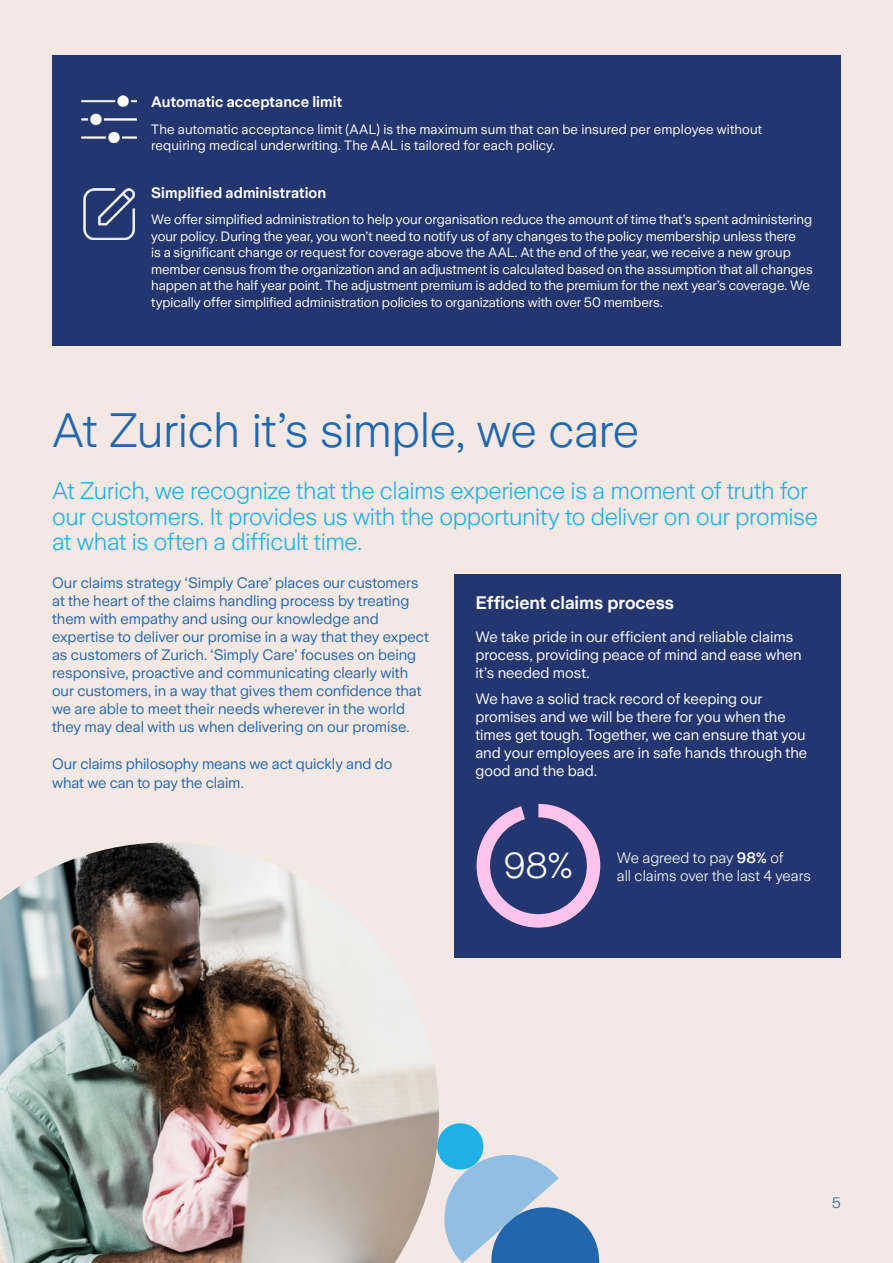
<style>
.page{position:relative;width:893px;height:1263px;background:#f3e8e3}
.page>*{position:absolute;margin:0;border:0;box-sizing:border-box;transform-origin:0 0}
.t1{font:300 48px "Zurich Sans";letter-spacing:-.015em;color:#2167ae}
.t2{font:300 35.85px "Zurich Sans";color:#fff}
.t3{font:300 24px/25.5px "Zurich Sans";letter-spacing:-.015em;color:#1fb1e6}
.t4{font:600 18px "Zurich Sans";color:#fff}
.t5{font:15px/18px "Zurich Sans";color:#2167ae}
.t6{font:15px/18px "Zurich Sans";color:#fff}
.t7{font:600 15px "Zurich Sans";letter-spacing:.005em;color:#fff}
.t8{font:300 15px/18px "Zurich Sans";color:#fff}
.t9{font:300 15px "Zurich Sans";color:#2167ae}
.t10{font:13.5px/16.5px "Zurich Sans";letter-spacing:-.005em;color:#fff}
.s1{font-weight:500}
</style>
<div class="page">
<div style="left:454px;top:575px;width:387px;height:383px;background:#23366f"></div>
<div style="left:52px;top:55px;width:789px;height:290px;background:#23366f"></div>
<svg style="left:477px;top:804px;width:123px;height:124px"></svg>
<img style="left:82px;top:96px;width:55px;height:46px">
<img style="left:0;top:842px;width:439px;height:421px">
<div style="left:437px;top:1123px;width:46px;height:46px;background:#1fb1e6;border-radius:50%"></div>
<svg style="left:444px;top:1153px;width:156px;height:110px"></svg>
<img style="left:84px;top:188px;width:51px;height:51px">
<p class="t7" style="left:151px;top:94px;width:192px">Automatic acceptance limit</p>
<p class="t10" style="left:151px;top:121px;width:613px">The automatic acceptance limit (AAL) is the maximum sum that can be insured per employee without requiring medical underwriting. The AAL is tailored for each policy.</p>
<p class="t7" style="left:151px;top:184px;width:177px">Simplified administration</p>
<p class="t10" style="left:151px;top:211px;width:663px">We offer simplified administration to help your organisation reduce the amount of time that’s spent administering your policy. During the year, you won’t need to notify us of any changes to the policy membership unless there<br>is a significant change or request for coverage above the AAL. At the end of the year, we receive a new group member census from the organization and an adjustment is calculated based on the assumption that all changes happen at the half year point. The adjustment premium is added to the premium for the next year’s coverage. We typically offer simplified administration policies to organizations with over 50 members.</p>
<h1 class="t1" style="left:52px;top:405px;width:589px">At Zurich it’s simple, we care</h1>
<h3 class="t3" style="left:52px;top:479px;width:767px">At Zurich, we recognize that the claims experience is a moment of truth for our customers. It provides us with the opportunity to deliver on our promise at what is often a difficult time.</h3>
<p class="t5" style="left:52px;top:574px;width:378px">Our claims strategy ‘Simply Care’ places our customers at the heart of the claims handling process by treating them with empathy and using our knowledge and expertise to deliver our promise in a way that they expect as customers of Zurich. ‘Simply Care’ focuses on being responsive, proactive and communicating clearly with our customers, in a way that gives them confidence that we are able to meet their needs wherever in the world they may deal with us when delivering on our promise.</p>
<p class="t5" style="left:52px;top:754px;width:342px;line-height:19.5px">Our claims philosophy means we act quickly and do what we can to pay the claim.</p>
<h3 class="t4" style="left:475px;top:593px;width:200px">Efficient claims process</h3>
<p class="t6" style="left:475px;top:628px;width:328px">We take pride in our efficient and reliable claims process, providing peace of mind and ease when it’s needed most.</p>
<p class="t6" style="left:475px;top:690px;width:333px">We have a solid track record of keeping our promises and we will be there for you when the times get tough. Together, we can ensure that you and your employees are in safe hands through the good and the bad.</p>
<h2 class="t2" style="left:503px;top:846px;width:71px">98%</h2>
<p class="t8" style="left:617px;top:849px;width:196px">We agreed to pay <span class="s1">98%</span> of<br>all claims over the last 4 years</p>
<p class="t9" style="left:832px;top:1194px;width:11px">5</p>
</div>
